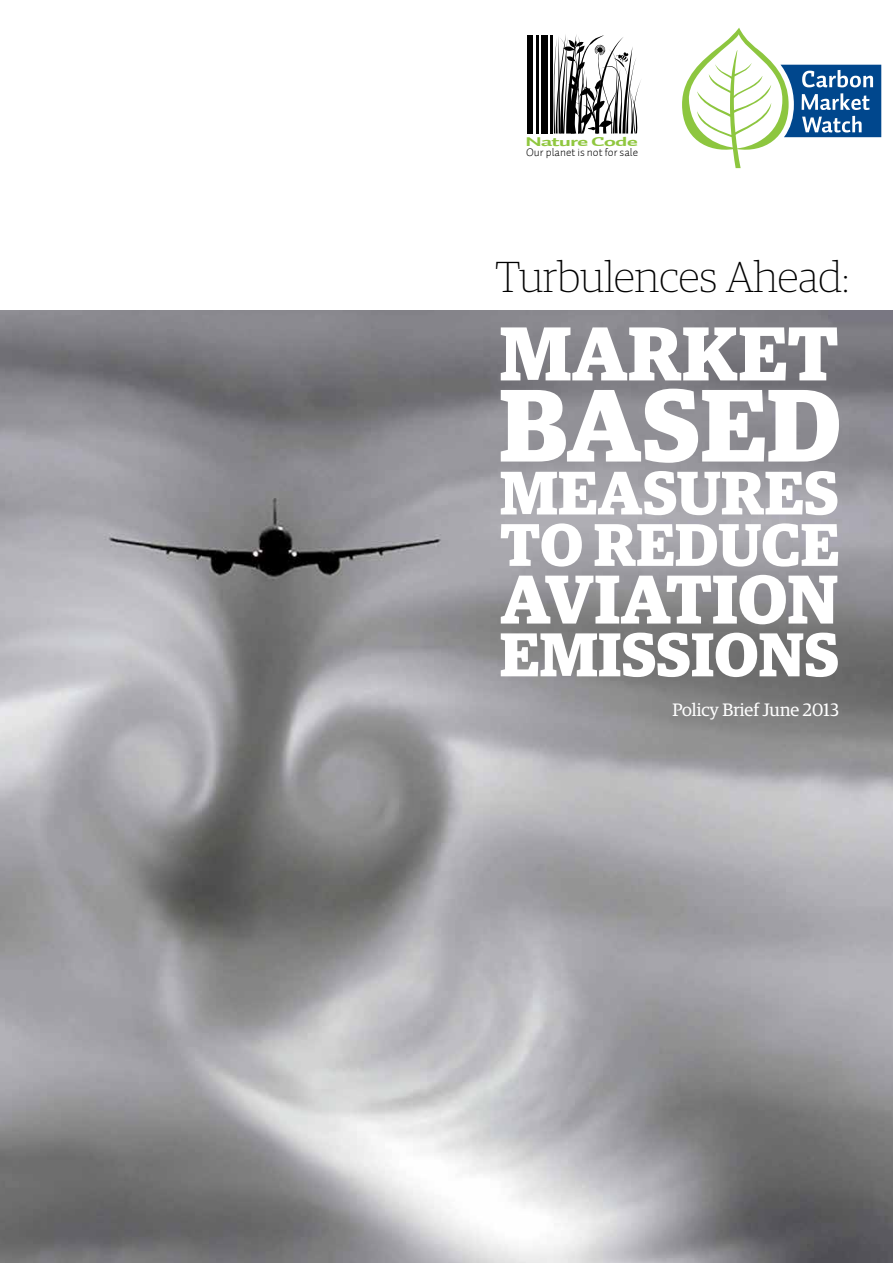
<style>
.page{position:relative;width:893px;height:1263px;background:#fff}
.page>*{position:absolute;margin:0;border:0;box-sizing:border-box;transform-origin:0 0}
.t1{font:100 43.5px "Guardian Egyp";color:#000}
.t2{font:18px "Guardian Egyp";color:#fff}
.t3{font:12.75px "Auto 1 Bold LF";letter-spacing:-.045em;color:#90c73f;scale:1.81 1}
.t4{font:300 11.4px "Auto 1";color:#000}
</style>
<div class="page">
<img style="left:0;top:310px;width:893px;height:953px">
<svg style="left:501px;top:633px;width:337px;height:44px"></svg>
<svg style="left:501px;top:575px;width:336px;height:49px"></svg>
<svg style="left:501px;top:523px;width:337px;height:44px"></svg>
<svg style="left:501px;top:471px;width:336px;height:44px"></svg>
<svg style="left:501px;top:389px;width:338px;height:74px"></svg>
<svg style="left:501px;top:327px;width:336px;height:53px"></svg>
<svg style="left:682px;top:28px;width:199px;height:140px"></svg>
<div style="left:541px;top:35px;width:7px;height:99px;background:#000"></div>
<div style="left:527px;top:35px;width:5px;height:99px;background:#000"></div>
<hr style="left:536px;top:35px;width:2px;height:99px;background:#000">
<hr style="left:550px;top:35px;width:3px;height:99px;background:#000">
<svg style="left:553px;top:34px;width:88px;height:100px"></svg>
<p class="t3" style="left:526px;top:133px;width:64px">Nature Code</p>
<p class="t4" style="left:526px;top:145px;width:113px">Our planet is not for sale</p>
<h1 class="t1" style="left:495px;top:249px;width:355px">Turbulences Ahead:</h1>
<h2 class="t2" style="left:672px;top:697px;width:168px">Policy Brief June 2013</h2>
</div>
